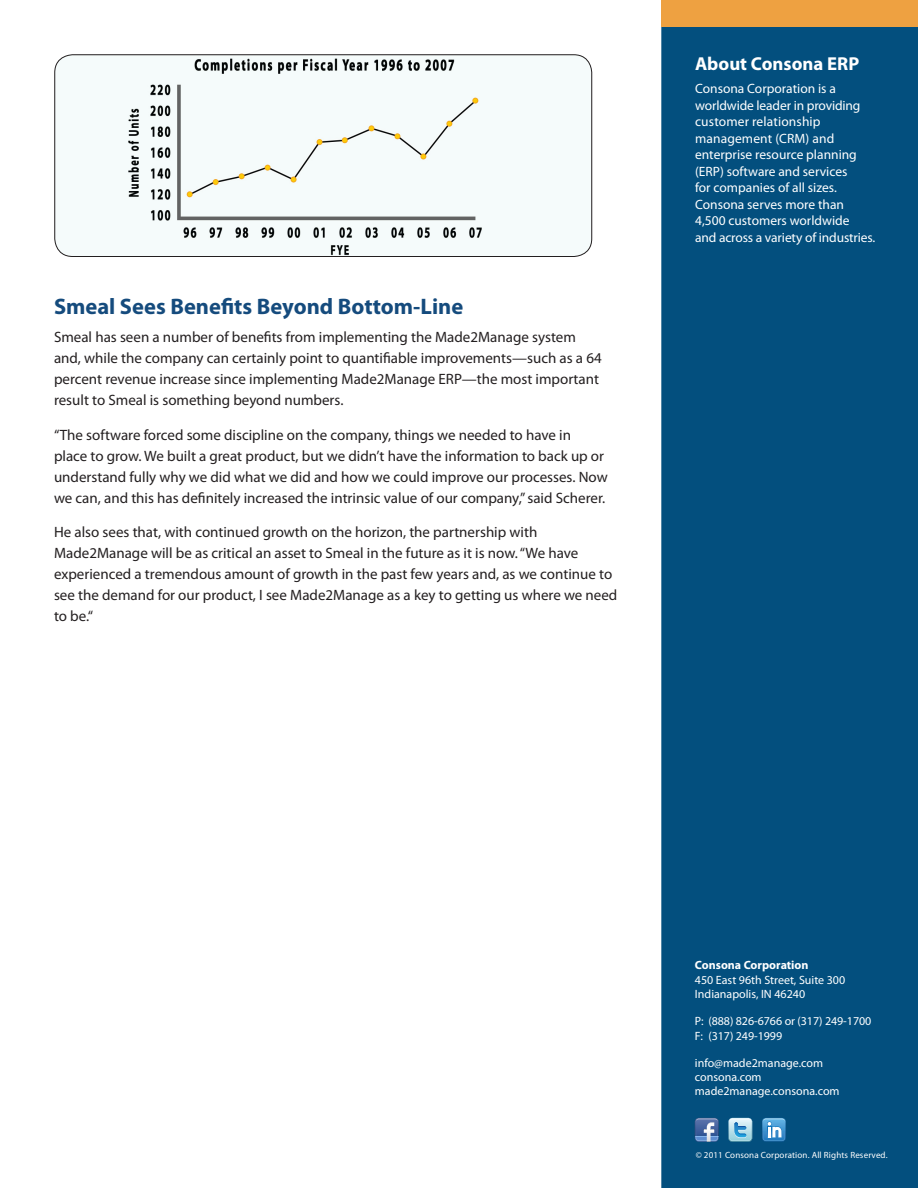
<style>
.page{position:relative;width:918px;height:1188px;background:#fff}
.page>*{position:absolute;margin:0;border:0;box-sizing:border-box;transform-origin:0 0}
.SUBHEAD1{font:700 22.5px "Myriad Pro";color:#154b7d}
.Side_Bar_Title_Blue{font:700 18.75px "Myriad Pro";color:#fff}
.BODY{font:15px/21px "Myriad Pro";color:#231f20}
.Side_Bar_Text_Blue_B{font:13.5px/16.5px "Myriad Pro";color:#fff}
.Contact_Info{font:12px "Myriad Pro";color:#fff}
.Address{font:12px "Myriad Pro";color:#fff}
.Contact_Info_Company{font:700 12px "Myriad Pro";color:#fff}
.Copyright{font:9px "Myriad Pro";letter-spacing:.015em;color:#fff}
</style>
<div class="page">
<div style="left:661px;top:27px;width:257px;height:1161px;background:#034f7e"></div>
<div style="left:661px;top:0;width:257px;height:27px;background:#eea141"></div>
<svg style="left:728px;top:1118px;width:24px;height:24px"></svg>
<svg style="left:695px;top:1118px;width:24px;height:24px"></svg>
<svg style="left:762px;top:1118px;width:24px;height:24px"></svg>
<img style="left:55px;top:55px;width:537px;height:201px">
<div style="left:54px;top:54px;width:538px;height:203px;border:1px solid #231f20;border-radius:18px"></div>
<p class="SUBHEAD1" style="left:54px;top:292px;width:411px">Smeal Sees Benefits Beyond Bottom-Line</p>
<p class="BODY" style="left:54px;top:326px;width:549px">Smeal has seen a number of benefits from implementing the Made2Manage system and, while the company can certainly point to quantifiable improvements—such as a 64 percent revenue increase since implementing Made2Manage ERP—the most important result to Smeal is something beyond numbers.</p>
<p class="BODY" style="left:54px;top:424px;width:555px">“The software forced some discipline on the company, things we needed to have in place to grow. We built a great product, but we didn’t have the information to back up or understand fully why we did what we did and how we could improve our processes. Now we can, and this has definitely increased the intrinsic value of our company,”said Scherer.</p>
<p class="BODY" style="left:54px;top:521px;width:565px">He also sees that, with continued growth on the horizon, the partnership with Made2Manage will be as critical an asset to Smeal in the future as it is now.“We have experienced a tremendous amount of growth in the past few years and, as we continue to see the demand for our product, I see Made2Manage as a key to getting us where we need to be.“</p>
<p class="Side_Bar_Title_Blue" style="left:695px;top:51px;width:166px">About Consona ERP</p>
<p class="Side_Bar_Text_Blue_B" style="left:695px;top:80px;width:182px">Consona Corporation is a worldwide leader in providing customer relationship management (CRM) and enterprise resource planning (ERP) software and services<br>for companies of all sizes.<br>Consona serves more than<br>4,500 customers worldwide<br>and across a variety of industries.</p>
<p class="Contact_Info_Company" style="left:695px;top:958px;width:115px">Consona Corporation</p>
<p class="Address" style="left:695px;top:972px;width:152px">450 East 96th Street, Suite 300</p>
<p class="Address" style="left:695px;top:987px;width:112px">Indianapolis, IN 46240</p>
<p class="Contact_Info" style="left:695px;top:1014px;width:178px">P: (888) 826-6766 or (317) 249-1700</p>
<p class="Contact_Info" style="left:695px;top:1028px;width:89px">F: (317) 249-1999</p>
<p class="Contact_Info" style="left:695px;top:1055px;width:130px">info@made2manage.com</p>
<p class="Contact_Info" style="left:695px;top:1070px;width:68px">consona.com</p>
<p class="Contact_Info" style="left:695px;top:1084px;width:146px">made2manage.consona.com</p>
<p class="Copyright" style="left:696px;top:1150px;width:193px">© 2011 Consona Corporation. All Rights Reserved.</p>
</div>
